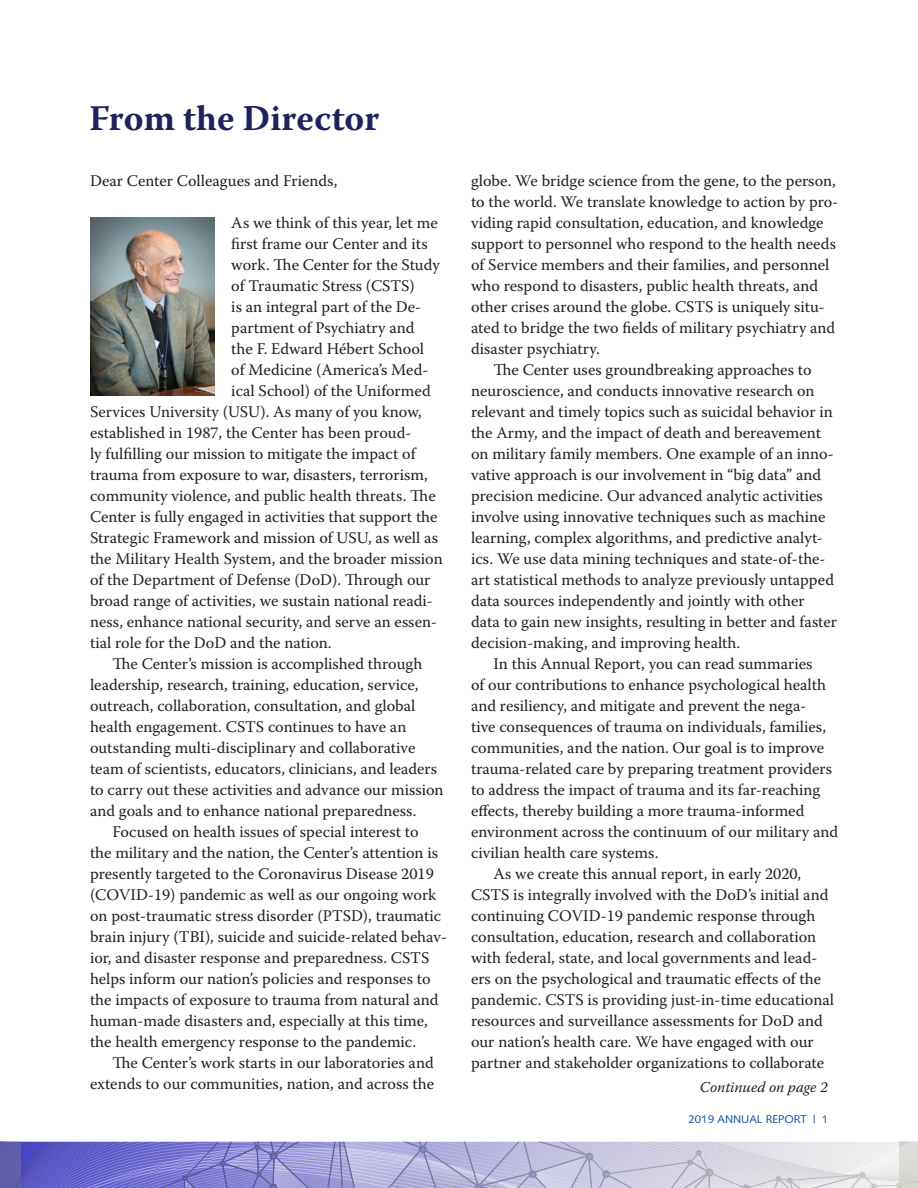
<style>
.page{position:relative;width:918px;height:1188px;background:#fff}
.page>*{position:absolute;margin:0;border:0;box-sizing:border-box;transform-origin:0 0}
.H1_Warnock_Blue{font:700 36px "Warnock Pro";color:#1f225d}
.text_indent{font:16.2px/21px "Warnock Pro";color:#231f20}
.text_no_indent{font:16.2px "Warnock Pro";color:#231f20}
.text_no_indent-2{font:italic 15px "Warnock Pro";color:#231f20}
.t1{font:11.25px "Syntax LT Std";color:#0d50a1}
</style>
<div class="page">
<svg style="left:0;top:1142px;width:918px;height:46px;background:#acabd8"></svg>
<img style="left:91px;top:217px;width:124px;height:178px">
<p class="H1_Warnock_Blue" style="left:89px;top:96px;width:292px">From the Director</p>
<p class="text_no_indent" style="left:90px;top:171px;width:249px">Dear Center Colleagues and Friends,</p>
<p class="text_no_indent" style="left:231px;top:213px;width:208px">As we think of this year, let me</p>
<p class="text_no_indent" style="left:231px;top:234px;width:198px">first frame our Center and its</p>
<p class="text_no_indent" style="left:231px;top:255px;width:210px">work. The Center for the Study</p>
<p class="text_no_indent" style="left:231px;top:276px;width:185px">of Traumatic Stress (CSTS)</p>
<p class="text_no_indent" style="left:231px;top:297px;width:191px">is an integral part of the De-</p>
<p class="text_no_indent" style="left:231px;top:318px;width:185px">partment of Psychiatry and</p>
<p class="text_no_indent" style="left:231px;top:339px;width:194px">the F. Edward Hébert School</p>
<p class="text_no_indent" style="left:231px;top:360px;width:199px">of Medicine (America’s Med-</p>
<p class="text_no_indent" style="left:231px;top:381px;width:201px">ical School) of the Uniformed</p>
<p class="text_no_indent" style="left:90px;top:402px;width:333px">Services University (USU). As many of you know,</p>
<p class="text_no_indent" style="left:90px;top:423px;width:323px">established in 1987, the Center has been proud-</p>
<p class="text_no_indent" style="left:90px;top:444px;width:327px">ly fulfilling our mission to mitigate the impact of</p>
<p class="text_no_indent" style="left:90px;top:465px;width:339px">trauma from exposure to war, disasters, terrorism,</p>
<p class="text_no_indent" style="left:90px;top:486px;width:347px">community violence, and public health threats. The</p>
<p class="text_no_indent" style="left:90px;top:507px;width:349px">Center is fully engaged in activities that support the</p>
<p class="text_no_indent" style="left:90px;top:528px;width:349px">Strategic Framework and mission of USU, as well as</p>
<p class="text_no_indent" style="left:90px;top:549px;width:354px">the Military Health System, and the broader mission</p>
<p class="text_no_indent" style="left:90px;top:570px;width:342px">of the Department of Defense (DoD). Through our</p>
<p class="text_no_indent" style="left:90px;top:591px;width:344px">broad range of activities, we sustain national readi-</p>
<p class="text_no_indent" style="left:90px;top:612px;width:349px">ness, enhance national security, and serve an essen-</p>
<p class="text_no_indent" style="left:90px;top:633px;width:243px">tial role for the DoD and the nation.</p>
<p class="text_indent" style="left:90px;top:653px;width:355px;text-indent:23px">The Center’s mission is accomplished through leadership, research, training, education, service, outreach, collaboration, consultation, and global health engagement. CSTS continues to have an outstanding multi-disciplinary and collaborative team of scientists, educators, clinicians, and leaders to carry out these activities and advance our mission and goals and to enhance national preparedness.</p>
<p class="text_indent" style="left:90px;top:821px;width:358px;text-indent:23px">Focused on health issues of special interest to<br>the military and the nation, the Center’s attention is presently targeted to the Coronavirus Disease 2019 (COVID-19) pandemic as well as our ongoing work on post-traumatic stress disorder (PTSD), traumatic brain injury (TBI), suicide and suicide-related behav&shy;ior, and disaster response and preparedness. CSTS helps inform our nation’s policies and responses to the impacts of exposure to trauma from natural and human-made disasters and, especially at this time, the health emergency response to the pandemic.</p>
<p class="text_indent" style="left:90px;top:1052px;width:346px;text-align:right">The Center’s work starts in our laboratories and extends to our communities, nation, and across the</p>
<p class="text_indent" style="left:471px;top:170px;width:369px">globe. We bridge science from the gene, to the person, to the world. We translate knowledge to action by pro&shy;viding rapid consultation, education, and knowledge support to personnel who respond to the health needs of Service members and their families, and personnel who respond to disasters, public health threats, and other crises around the globe. CSTS is uniquely situ&shy;ated to bridge the two fields of military psychiatry and disaster psychiatry.</p>
<p class="text_indent" style="left:471px;top:359px;width:368px;text-indent:23px">The Center uses groundbreaking approaches to neuroscience, and conducts innovative research on relevant and timely topics such as suicidal behavior in the Army, and the impact of death and bereavement on military family members. One example of an inno&shy;vative approach is our involvement in “big data” and precision medicine. Our advanced analytic activities involve using innovative techniques such as machine learning, complex algorithms, and predictive analyt&shy;ics. We use data mining techniques and state-of-the&shy;art statistical methods to analyze previously untapped data sources independently and jointly with other data to gain new insights, resulting in better and faster decision-making, and improving health.</p>
<p class="text_indent" style="left:471px;top:653px;width:369px;text-indent:23px">In this Annual Report, you can read summaries<br>of our contributions to enhance psychological health and resiliency, and mitigate and prevent the nega-<br>tive consequences of trauma on individuals, families, communities, and the nation. Our goal is to improve trauma-related care by preparing treatment providers to address the impact of trauma and its far-reaching effects, thereby building a more trauma-informed environment across the continuum of our military and civilian health care systems.</p>
<p class="text_indent" style="left:471px;top:862px;width:364px;text-indent:23px">As we create this annual report, in early 2020, CSTS is integrally involved with the DoD’s initial and continuing COVID-19 pandemic response through consultation, education, research and collaboration with federal, state, and local governments and lead&shy;ers on the psychological and traumatic effects of the pandemic. CSTS is providing just-in-time educational resources and surveillance assessments for DoD and our nation’s health care. We have engaged with our partner and stakeholder organizations to collaborate</p>
<p class="text_no_indent-2" style="left:700px;top:1078px;width:129px">Continued on page 2</p>
<p class="t1" style="left:689px;top:1112px;width:141px">2019 ANNUAL REPORT | 1</p>
</div>
